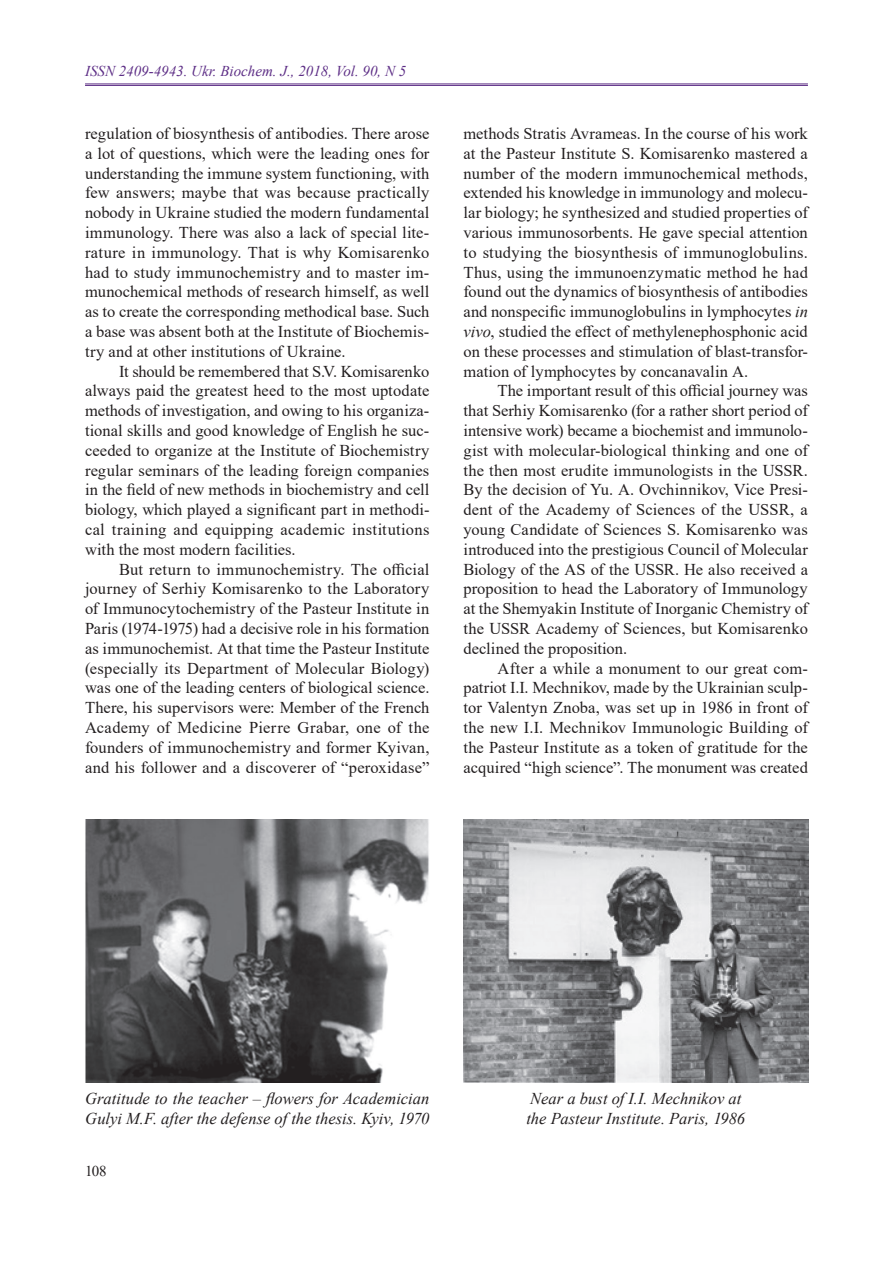
<style>
.page{position:relative;width:893px;height:1263px;background:#fff}
.page>*{position:absolute;margin:0;border:0;box-sizing:border-box;transform-origin:0 0}
.t1{font:16.5px/19.8px "Times New Roman";letter-spacing:.005em;color:#231f20;text-align:justify}
.t2{font:italic 16.5px/19.8px "Times New Roman";color:#231f20}
.t3{font:italic 15px "Times New Roman";color:#5d2e86}
.t4{font:15px "Times New Roman";color:#231f20}
.s1{font-style:italic}
</style>
<div class="page">
<hr style="left:85px;top:84px;width:723px;height:1px;background:#5d2e86">
<hr style="left:85px;top:85px;width:723px;height:1px;background:#5d2e86">
<img style="left:85px;top:820px;width:344px;height:262px">
<img style="left:463px;top:820px;width:345px;height:262px">
<p class="t3" style="left:85px;top:61px;width:323px">ISSN 2409-4943. Ukr. Biochem. J., 2018, Vol. 90, N 5</p>
<p class="t1" style="left:85px;top:123px;width:346px">regulation of biosynthesis of antibodies. There arose a lot of questions, which were the leading ones for understanding the immune system functioning, with few answers; maybe that was because practically nobody in Ukraine studied the modern fundamental immunology. There was also a lack of special lite&shy;rature in immunology. That is why Komisarenko had to study immunochemistry and to master im&shy;munochemical methods of research himself, as well as to create the corresponding methodical base. Such a base was absent both at the Institute of Biochemis&shy;try and at other institutions of Ukraine.</p>
<p class="t1" style="left:85px;top:361px;width:346px;text-indent:34px">It should be remembered that S.V. Komisarenko always paid the greatest heed to the most uptodate methods of investigation, and owing to his organiza&shy;tional skills and good knowledge of English he suc&shy;ceeded to organize at the Institute of Biochemistry regular seminars of the leading foreign companies in the field of new methods in biochemistry and cell biology, which played a significant part in methodi&shy;cal training and equipping academic institutions with the most modern facilities.</p>
<p class="t1" style="left:85px;top:559px;width:346px;text-indent:34px">But return to immunochemistry. The official journey of Serhiy Komisarenko to the Laboratory of Immunocytochemistry of the Pasteur Institute in Paris (1974-1975) had a decisive role in his formation as immunochemist. At that time the Pasteur Institute (especially its Department of Molecular Biology) was one of the leading centers of biological science.<br>There, his supervisors were: Member of the French Academy of Medicine Pierre Grabar, one of the founders of immunochemistry and former kyivan, and his follower and a discoverer of “peroxidase”</p>
<p class="t1" style="left:463px;top:123px;width:346px">methods Stratis Avrameas. In the course of his work at the Pasteur Institute S. Komisarenko mastered a number of the modern immunochemical methods, extended his knowledge in immunology and molecu&shy;lar biology; he synthesized and studied properties of various immunosorbents. He gave special attention to studying the biosynthesis of immunoglobulins.<br>Thus, using the immunoenzymatic method he had found out the dynamics of biosynthesis of antibodies and nonspecific immunoglobulins in lymphocytes <span class="s1">in vivo</span>, studied the effect of methylenephosphonic acid on these processes and stimulation of blast-transfor&shy;mation of lymphocytes by concanavalin A.</p>
<p class="t1" style="left:463px;top:380px;width:346px;text-indent:34px">The important result of this official journey was that Serhiy Komisarenko (for a rather short period of intensive work) became a biochemist and immunolo&shy;gist with molecular-biological thinking and one of the then most erudite immunologists in the USSR.<br>By the decision of Yu. A. Ovchinnikov, Vice Presi&shy;dent of the Academy of Sciences of the USSR, a young Candidate of Sciences S. Komisarenko was introduced into the prestigious Council of Molecular Biology of the AS of the USSR. He also received a proposition to head the Laboratory of Immunology at the Shemyakin Institute of Inorganic Chemistry of the USSR Academy of Sciences, but Komisarenko declined the proposition.</p>
<p class="t1" style="left:463px;top:658px;width:346px;text-indent:34px">After a while a monument to our great com&shy;patriot I.I. Mechnikov, made by the Ukrainian sculp&shy;tor Valentyn Znoba, was set up in 1986 in front of the new I.I. Mechnikov Immunologic Building of the Pasteur Institute as a token of gratitude for the acquired “high science”. The monument was created</p>
<p class="t2" style="left:85px;top:1088px;width:346px">Gratitude to the teacher – flowers for Academician<br>Gulyi M.F. after the defense of the thesis. Kyiv, 1970</p>
<p class="t2" style="left:526px;top:1088px;width:220px">Near a bust of I.I. Mechnikov at the Pasteur Institute. Paris, 1986</p>
<p class="t4" style="left:85px;top:1160px;width:23px">108</p>
</div>
